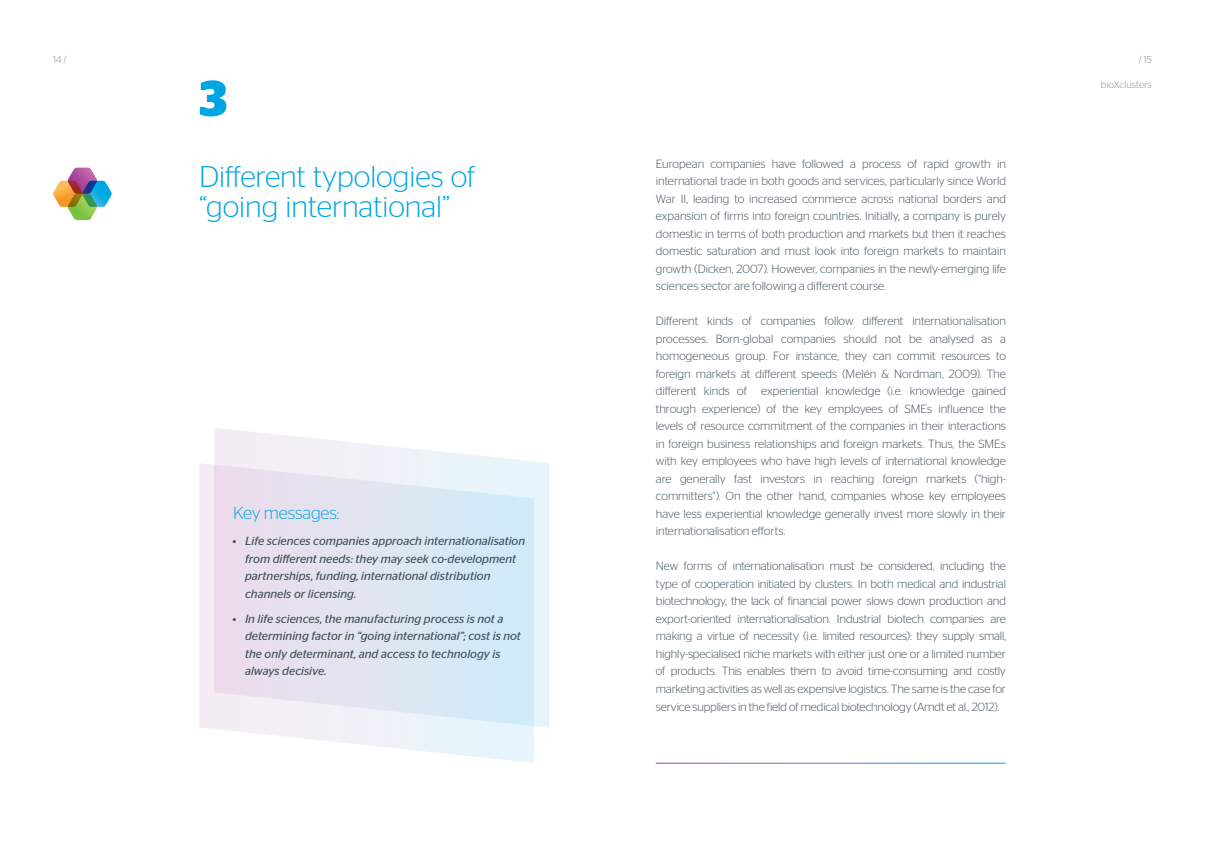
<style>
.page{position:relative;width:1205px;height:851px;background:#fff}
.page>*{position:absolute;margin:0;border:0;box-sizing:border-box;transform-origin:0 0}
.t1{font:700 50px "Stag Sans";color:#00a5e3}
.t2{font:300 30px/30px "Stag Sans";color:#00a5e3}
.basico{font:300 17.5px "Stag Sans";letter-spacing:-.005em;color:#00a5e3}
.basico-2{font:300 11.88px/17.5px "Stag Sans";letter-spacing:-.005em;color:#41525b;text-align:justify}
.t3{font:italic 11.88px/17.5px "Stag Sans";color:#41525b}
.t4{font:300 10px "Stag Sans";color:#81929b}
</style>
<div class="page">
<svg style="left:214px;top:428px;width:335px;height:299px"></svg>
<svg style="left:199px;top:463px;width:335px;height:299px;background:#e4e8f3"></svg>
<svg style="left:53px;top:168px;width:59px;height:52px"></svg>
<p class="t4" style="left:53px;top:54px;width:15px">14 /</p>
<p class="t4" style="left:1138px;top:54px;width:15px">/ 15</p>
<p class="t1" style="left:199px;top:69px;width:30px">3</p>
<p class="t2" style="left:199px;top:161px;width:277px">Different typologies of “going international”</p>
<p class="basico" style="left:233px;top:503px;width:108px">Key messages:</p>
<p class="t3" style="left:245px;top:532px;width:282px;text-indent:-12px">• Life sciences companies approach internationalisation from different needs: they may seek co-development partnerships, funding, international distribution</p>
<p class="t3" style="left:245px;top:584px;width:113px">channels or licensing.</p>
<p class="t3" style="left:245px;top:609px;width:277px;text-indent:-12px">• In life sciences, the manufacturing process is not a determining factor in “going international”; cost is not the only determinant, and access to technology is always decisive.</p>
<p class="basico-2" style="left:656px;top:154px;width:352px">European companies have followed a process of rapid growth in international trade in both goods and services, particularly since World War II, leading to increased commerce across national borders and expansion of firms into foreign countries. Initially, a company is purely domestic in terms of both production and markets but then it reaches domestic saturation and must look into foreign markets to maintain growth (Dicken, 2007). However, companies in the newly-emerging life sciences sector are following a different course.</p>
<p class="basico-2" style="left:656px;top:312px;width:352px">Different kinds of companies follow different internationalisation processes. Born-global companies should not be analysed as a homogeneous group. For instance, they can commit resources to foreign markets at different speeds (Melén &amp; Nordman, 2009). The different kinds of experiential knowledge (i.e. knowledge gained through experience) of the key employees of SMEs influence the levels of resource commitment of the companies in their interactions in foreign business relationships and foreign markets. Thus, the SMEs with key employees who have high levels of international knowledge are generally fast investors in reaching foreign markets ("high&shy;committers"). On the other hand, companies whose key employees have less experiential knowledge generally invest more slowly in their internationalisation efforts.</p>
<p class="basico-2" style="left:656px;top:557px;width:352px">New forms of internationalisation must be considered, including the type of cooperation initiated by clusters. In both medical and industrial biotechnology, the lack of financial power slows down production and export-oriented internationalisation. Industrial biotech companies are making a virtue of necessity (i.e. limited resources): they supply small, highly-specialised niche markets with either just one or a limited number of products. This enables them to avoid time-consuming and costly marketing activities as well as expensive logistics. The same is the case for service suppliers in the field of medical biotechnology (Arndt et al., 2012).</p>
<p class="t4" style="left:1101px;top:79px;width:52px">bioXclusters</p>
</div>
